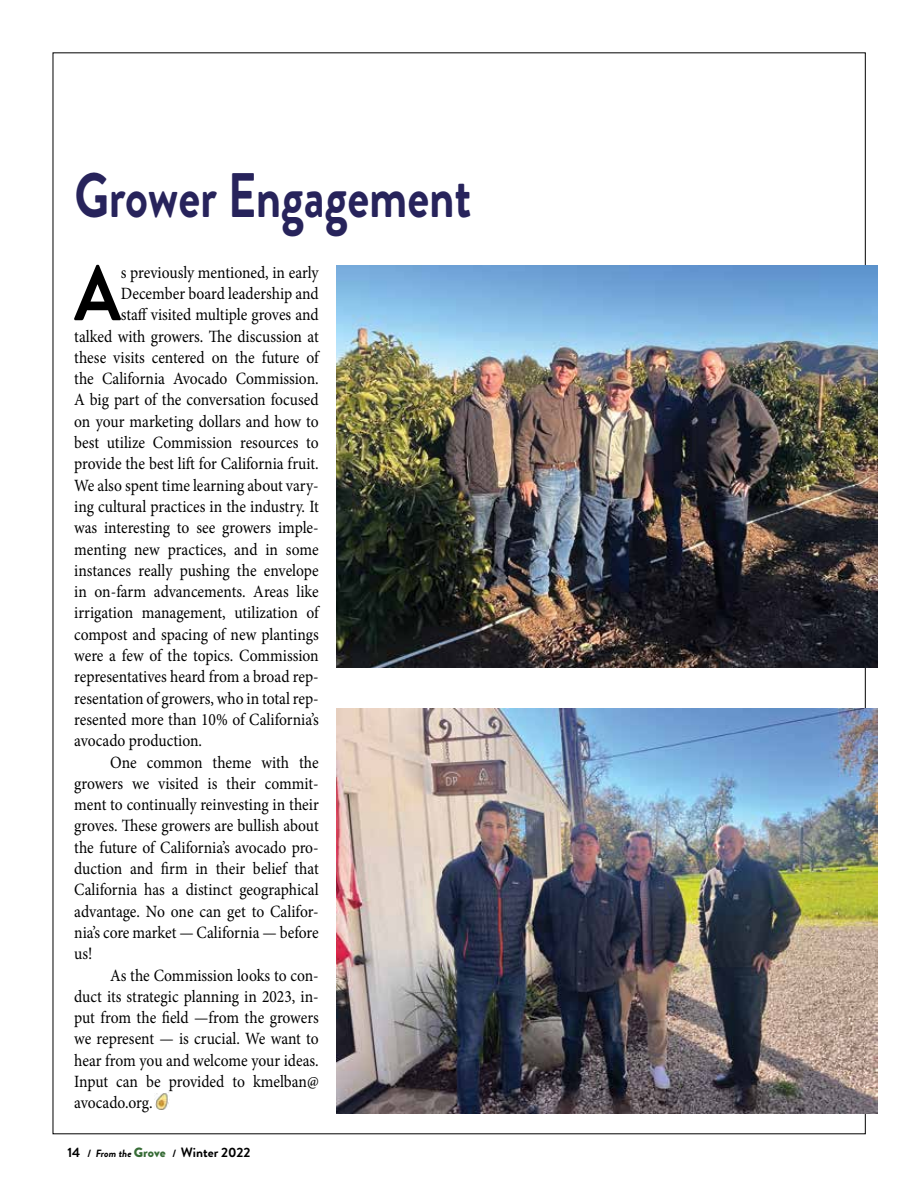
<style>
.page{position:relative;width:918px;height:1188px;background:#fff}
.page>*{position:absolute;margin:0;border:0;box-sizing:border-box;transform-origin:0 0}
.t1{font:700 78.15px "Brandon Grotesque";color:#000;scale:.9 1}
.t2{font:700 62.7px "Brandon Grotesque";color:#27235b;scale:.78 1}
.t3{font:17.25px "Minion Pro";color:#000;scale:.9 1}
.t4{font:700 13.5px "Brandon Grotesque";color:#000}
.s1{font-size:10.5px}
.s2{font-style:italic;font-size:10.5px}
.s3{font-weight:900;color:#366b35}
</style>
<div class="page">
<img style="left:154px;top:1092px;width:15px;height:18px">
<img style="left:337px;top:266px;width:541px;height:401px">
<img style="left:337px;top:708px;width:541px;height:406px">
<h2 class="t2" style="left:74px;top:152px;width:511px">Grower Engagement</h2>
<h1 class="t1" style="left:74px;top:239px;width:53px">A</h1>
<p class="t3" style="left:121px;top:261px;width:221px">s previously mentioned, in early</p>
<p class="t3" style="left:121px;top:282px;width:221px">December board leadership and</p>
<p class="t3" style="left:121px;top:303px;width:221px">staff visited multiple groves and</p>
<p class="t3" style="left:74px;top:325px;width:273px">talked with growers. The discussion at</p>
<p class="t3" style="left:74px;top:346px;width:273px">these visits centered on the future of</p>
<p class="t3" style="left:74px;top:367px;width:273px">the California Avocado Commission.</p>
<p class="t3" style="left:74px;top:388px;width:273px">A big part of the conversation focused</p>
<p class="t3" style="left:74px;top:410px;width:273px">on your marketing dollars and how to</p>
<p class="t3" style="left:74px;top:431px;width:273px">best utilize Commission resources to</p>
<p class="t3" style="left:74px;top:452px;width:273px">provide the best lift for California fruit.</p>
<p class="t3" style="left:74px;top:474px;width:273px">We also spent time learning about vary-</p>
<p class="t3" style="left:74px;top:495px;width:273px">ing cultural practices in the industry. It</p>
<p class="t3" style="left:74px;top:516px;width:273px">was interesting to see growers imple-</p>
<p class="t3" style="left:74px;top:537px;width:273px">menting new practices, and in some</p>
<p class="t3" style="left:74px;top:559px;width:273px">instances really pushing the envelope</p>
<p class="t3" style="left:74px;top:580px;width:273px">in on-farm advancements. Areas like</p>
<p class="t3" style="left:74px;top:601px;width:273px">irrigation management, utilization of</p>
<p class="t3" style="left:74px;top:623px;width:273px">compost and spacing of new plantings</p>
<p class="t3" style="left:74px;top:644px;width:273px">were a few of the topics. Commission</p>
<p class="t3" style="left:74px;top:665px;width:273px">representatives heard from a broad rep-</p>
<p class="t3" style="left:74px;top:687px;width:273px">resentation of growers, who in total rep-</p>
<p class="t3" style="left:74px;top:708px;width:273px">resented more than 10% of California’s</p>
<p class="t3" style="left:74px;top:729px;width:144px">avocado production.</p>
<p class="t3" style="left:110px;top:751px;width:233px">One common theme with the</p>
<p class="t3" style="left:74px;top:772px;width:273px">growers we visited is their commit-</p>
<p class="t3" style="left:74px;top:793px;width:273px">ment to continually reinvesting in their</p>
<p class="t3" style="left:74px;top:814px;width:273px">groves. These growers are bullish about</p>
<p class="t3" style="left:74px;top:836px;width:273px">the future of California’s avocado pro-</p>
<p class="t3" style="left:74px;top:857px;width:273px">duction and firm in their belief that</p>
<p class="t3" style="left:74px;top:878px;width:273px">California has a distinct geographical</p>
<p class="t3" style="left:74px;top:900px;width:273px">advantage. No one can get to Califor-</p>
<p class="t3" style="left:74px;top:921px;width:273px">nia’s core market — California — before</p>
<p class="t3" style="left:74px;top:942px;width:22px">us!</p>
<p class="t3" style="left:110px;top:964px;width:233px">As the Commission looks to con-</p>
<p class="t3" style="left:74px;top:985px;width:273px">duct its strategic planning in 2023, in-</p>
<p class="t3" style="left:74px;top:1006px;width:273px">put from the field —from the growers</p>
<p class="t3" style="left:74px;top:1027px;width:273px">we represent — is crucial. We want to</p>
<p class="t3" style="left:74px;top:1049px;width:273px">hear from you and welcome your ideas.</p>
<p class="t3" style="left:74px;top:1070px;width:273px">Input can be provided to kmelban@</p>
<p class="t3" style="left:74px;top:1091px;width:89px">avocado.org.</p>
<p class="t4" style="left:68px;top:1143px;width:185px">14 <span class="s1">/</span> <span class="s2">From the</span> <span class="s3">Grove</span> <span class="s1">/</span> Winter 2022</p>
</div>
